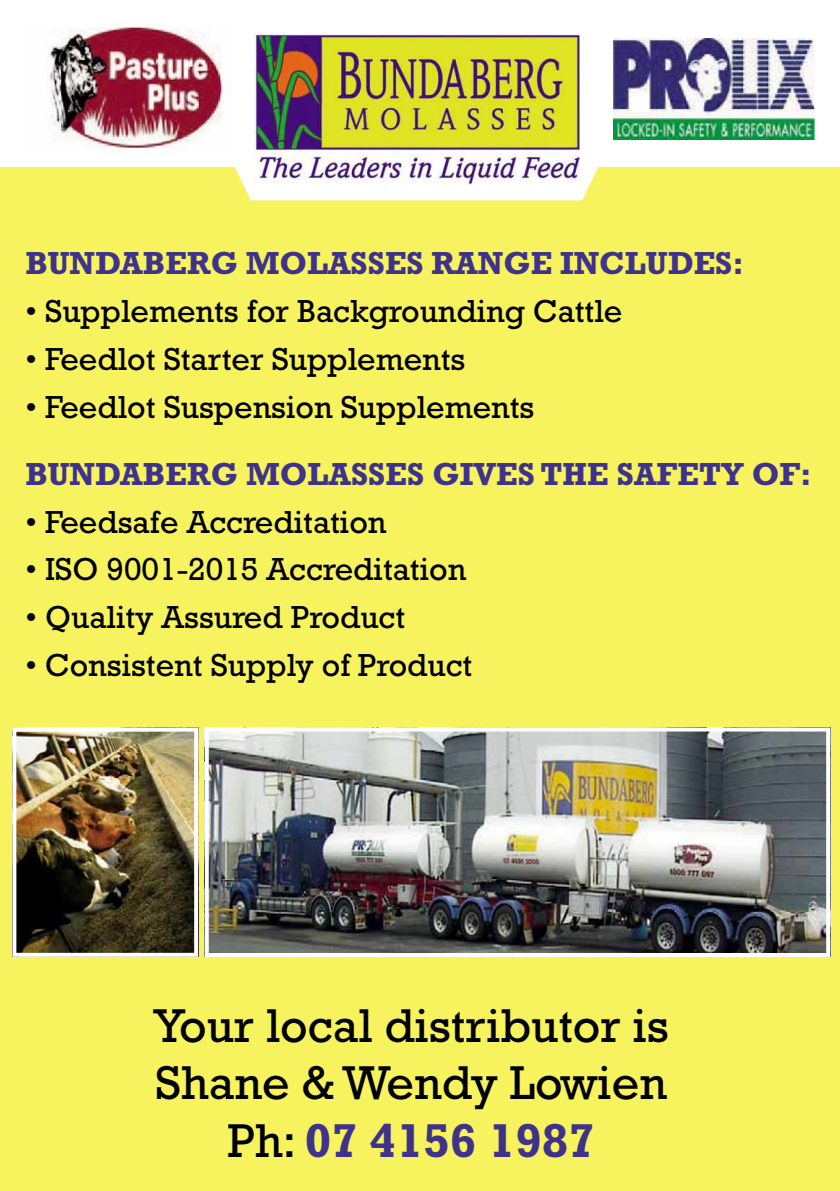
<style>
.page{position:relative;width:840px;height:1191px;background:#fff}
.page>*{position:absolute;margin:0;border:0;box-sizing:border-box;transform-origin:0 0}
.t1{font:48.2px/57.8px "Rockwell Std";color:#000;text-align:center}
.t2{font:32.4px "Rockwell Std";color:#000}
.t3{font:700 32.4px "Rockwell Std";color:#3e328b}
.s1{font-weight:700;color:#3e328b}
</style>
<div class="page">
<div style="left:0;top:167px;width:839px;height:1024px;background:#f6f35e"></div>
<svg style="left:235px;top:144px;width:363px;height:56px"></svg>
<img style="left:253px;top:34px;width:326px;height:151px">
<img style="left:47px;top:25px;width:177px;height:127px">
<img style="left:613px;top:38px;width:201px;height:101px">
<img style="left:17px;top:732px;width:176px;height:219px">
<div style="left:12px;top:727px;width:186px;height:229px;border:4px solid #fff"></div>
<img style="left:210px;top:732px;width:614px;height:220px">
<div style="left:205px;top:727px;width:624px;height:230px;border:4px solid #fff"></div>
<p class="t3" style="left:26px;top:244px;width:719px">BUNDABERG MOLASSES RANGE INCLUDES:</p>
<p class="t2" style="left:26px;top:292px;width:598px">• Supplements for Backgrounding Cattle</p>
<p class="t2" style="left:26px;top:340px;width:441px">• Feedlot Starter Supplements</p>
<p class="t2" style="left:26px;top:388px;width:510px">• Feedlot Suspension Supplements</p>
<p class="t3" style="left:26px;top:455px;width:787px">BUNDABERG MOLASSES GIVES THE SAFETY OF:</p>
<p class="t2" style="left:26px;top:503px;width:362px">• Feedsafe Accreditation</p>
<p class="t2" style="left:26px;top:550px;width:442px">• ISO 9001-2015 Accreditation</p>
<p class="t2" style="left:26px;top:598px;width:381px">• Quality Assured Product</p>
<p class="t2" style="left:26px;top:646px;width:448px">• Consistent Supply of Product</p>
<h1 class="t1" style="left:154px;top:996px;width:516px">Your local distributor is<br>Shane &amp; Wendy Lowien<br>Ph: <span class="s1">07 4156 1987</span></h1>
</div>
